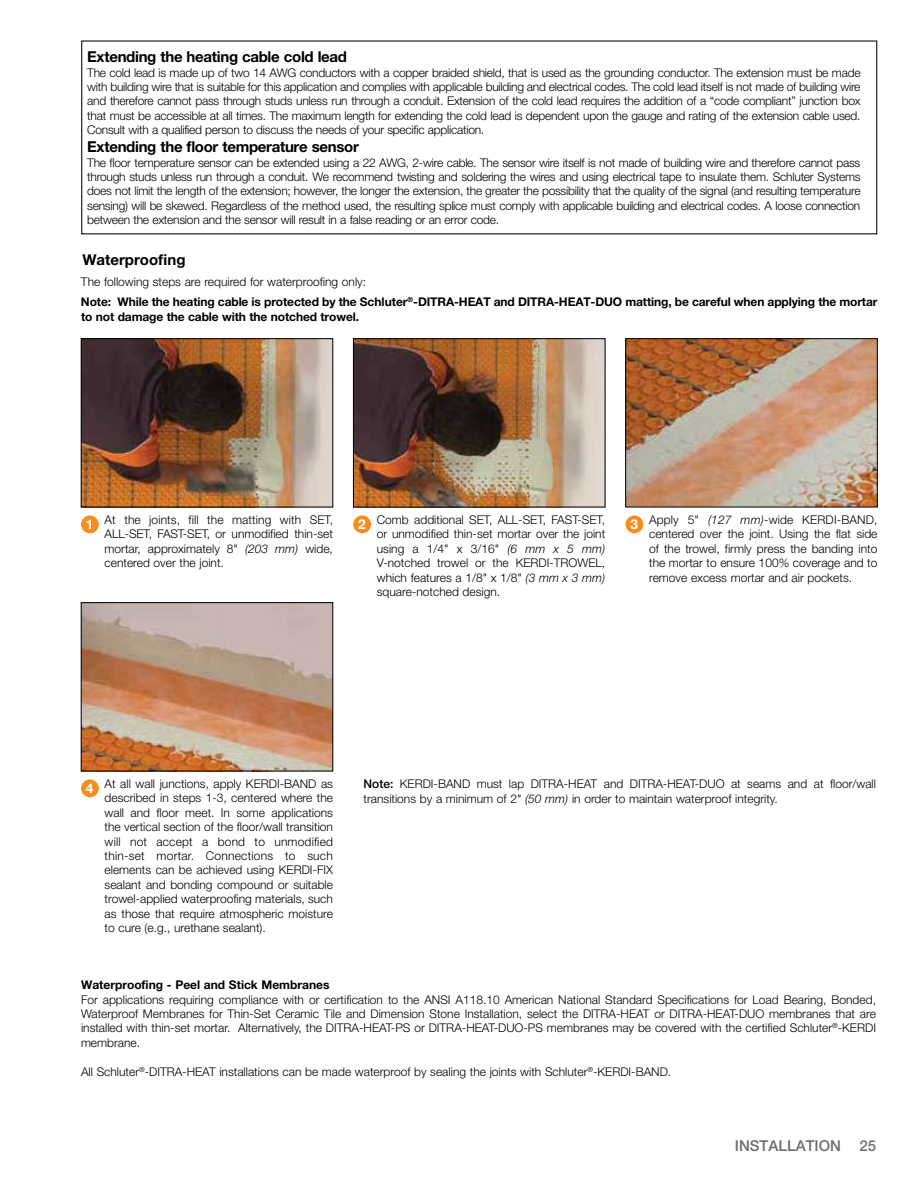
<style>
.page{position:relative;width:918px;height:1188px;background:#fff}
.page>*{position:absolute;margin:0;border:0;box-sizing:border-box;transform-origin:0 0}
.t1{font:700 15px "Helvetica Neue LT Pro";letter-spacing:-.02em;color:#000}
.t2{font:500 15px "Helvetica Neue LT Pro";color:#6d6e71}
.t3{font:700 15px "Helvetica Neue LT Pro";color:#000}
.t4{font:700 13.5px "Helvetica Neue LT Pro";color:#fff}
.t5{font:300 12px/14.4px "Helvetica Neue LT Pro";color:#000;text-align:justify}
.t6{font:700 12px/20.9px "Helvetica Neue LT Pro";letter-spacing:-.01em;color:#000}
.s1{font-weight:300}
.s2{font-style:italic}
.s3{font-weight:500}
</style>
<div class="page">
<img style="left:83px;top:340px;width:248px;height:165px">
<div style="left:81px;top:338px;width:252px;height:169px;border:1px solid #000"></div>
<img style="left:355px;top:340px;width:248px;height:165px">
<div style="left:353px;top:338px;width:252px;height:169px;border:1px solid #000"></div>
<img style="left:628px;top:340px;width:248px;height:165px">
<div style="left:626px;top:338px;width:252px;height:169px;border:1px solid #000"></div>
<div style="left:81px;top:515px;width:18px;height:18px;background:#f78d1e;border-radius:50%"></div>
<div style="left:353px;top:515px;width:18px;height:18px;background:#f78d1e;border-radius:50%"></div>
<div style="left:626px;top:515px;width:17px;height:18px;background:#f78d1e;border-radius:50%"></div>
<img style="left:83px;top:604px;width:248px;height:165px">
<div style="left:81px;top:602px;width:252px;height:169px;border:1px solid #000"></div>
<div style="left:81px;top:779px;width:18px;height:18px;background:#f78d1e;border-radius:50%"></div>
<p class="t1" style="left:87px;top:48px;width:261px">Extending the heating cable cold lead</p>
<p class="t5" style="left:87px;top:65px;width:775px">The cold lead is made up of two 14 AWG conductors with a copper braided shield, that is used as the grounding conductor. The extension must be made with building wire that is suitable for this application and complies with applicable building and electrical codes. The cold lead itself is not made of building wire and therefore cannot pass through studs unless run through a conduit. Extension of the cold lead requires the addition of a “code compliant” junction box that must be accessible at all times. The maximum length for extending the cold lead is dependent upon the gauge and rating of the extension cable used.<br>Consult with a qualified person to discuss the needs of your specific application.</p>
<p class="t1" style="left:87px;top:138px;width:273px">Extending the floor temperature sensor</p>
<p class="t5" style="left:87px;top:155px;width:775px">The floor temperature sensor can be extended using a 22 AWG, 2-wire cable. The sensor wire itself is not made of building wire and therefore cannot pass through studs unless run through a conduit. We recommend twisting and soldering the wires and using electrical tape to insulate them. Schluter Systems does not limit the length of the extension; however, the longer the extension, the greater the possibility that the quality of the signal (and resulting temperature sensing) will be skewed. Regardless of the method used, the resulting splice must comply with applicable building and electrical codes. A loose connection between the extension and the sensor will result in a false reading or an error code.</p>
<p class="t3" style="left:82px;top:250px;width:105px">Waterproofing</p>
<p class="t6" style="left:81px;top:271px;width:798px"><span class="s1">The following steps are required for waterproofing only:<br></span>Note: While the heating cable is protected by the Schluter<sup>®</sup>-DITRA-HEAT and DITRA-HEAT-DUO matting, be careful when applying the mortar</p>
<p class="t6" style="left:81px;top:306px;width:280px">to not damage the cable with the notched trowel.</p>
<p class="t4" style="left:86px;top:516px;width:9px">1</p>
<p class="t5" style="left:377px;top:512px;width:230px">Comb additional SET, ALL-SET, FAST-SET, or unmodified thin-set mortar over the joint using a 1/4" x 3/16" <span class="s2">(6 mm x 5 mm)<br></span>V-notched trowel or the KERDI-TROWEL, which features a 1/8" x 1/8" <span class="s2">(3 mm x 3 mm) </span>square-notched design.</p>
<p class="t5" style="left:105px;top:512px;width:230px">At the joints, fill the matting with SET, ALL-SET, FAST-SET, or unmodified thin-set mortar, approximately 8" <span class="s2">(203 mm)</span> wide, centered over the joint.</p>
<p class="t4" style="left:358px;top:516px;width:9px">2</p>
<p class="t5" style="left:649px;top:512px;width:230px">Apply 5" <span class="s2">(127 mm)</span>-wide KERDI-BAND, centered over the joint. Using the flat side of the trowel, firmly press the banding into the mortar to ensure 100% coverage and to remove excess mortar and air pockets.</p>
<p class="t4" style="left:630px;top:516px;width:9px">3</p>
<p class="t4" style="left:86px;top:780px;width:9px">4</p>
<p class="t5" style="left:364px;top:776px;width:514px"><span class="s3">Note:</span> KERDI-BAND must lap DITRA-HEAT and DITRA-HEAT-DUO at seams and at floor/wall transitions by a minimum of 2" <span class="s2">(50 mm)</span> in order to maintain waterproof integrity.</p>
<p class="t5" style="left:105px;top:776px;width:230px">At all wall junctions, apply KERDI-BAND as described in steps 1-3, centered where the wall and floor meet. In some applications the vertical section of the floor/wall transition will not accept a bond to unmodified thin-set mortar. Connections to such elements can be achieved using KERDI-FIX sealant and bonding compound or suitable trowel-applied waterproofing materials, such as those that require atmospheric moisture to cure (e.g., urethane sealant).</p>
<p class="t6" style="left:81px;top:974px;width:250px">Waterproofing - Peel and Stick Membranes</p>
<p class="t5" style="left:81px;top:992px;width:797px">For applications requiring compliance with or certification to the ANSI A118.10 American National Standard Specifications for Load Bearing, Bonded, Waterproof Membranes for Thin-Set Ceramic Tile and Dimension Stone Installation, select the DITRA-HEAT or DITRA-HEAT-DUO membranes that are installed with thin-set mortar. Alternatively, the DITRA-HEAT-PS or DITRA-HEAT-DUO-PS membranes may be covered with the certified Schluter<sup>®</sup>-KERDI membrane.</p>
<p class="t5" style="left:81px;top:1064px;width:592px">All Schluter<sup>®</sup>-DITRA-HEAT installations can be made waterproof by sealing the joints with Schluter<sup>®</sup>-KERDI-BAND.</p>
<p class="t2" style="left:735px;top:1137px;width:143px">INSTALLATION 25</p>
</div>
